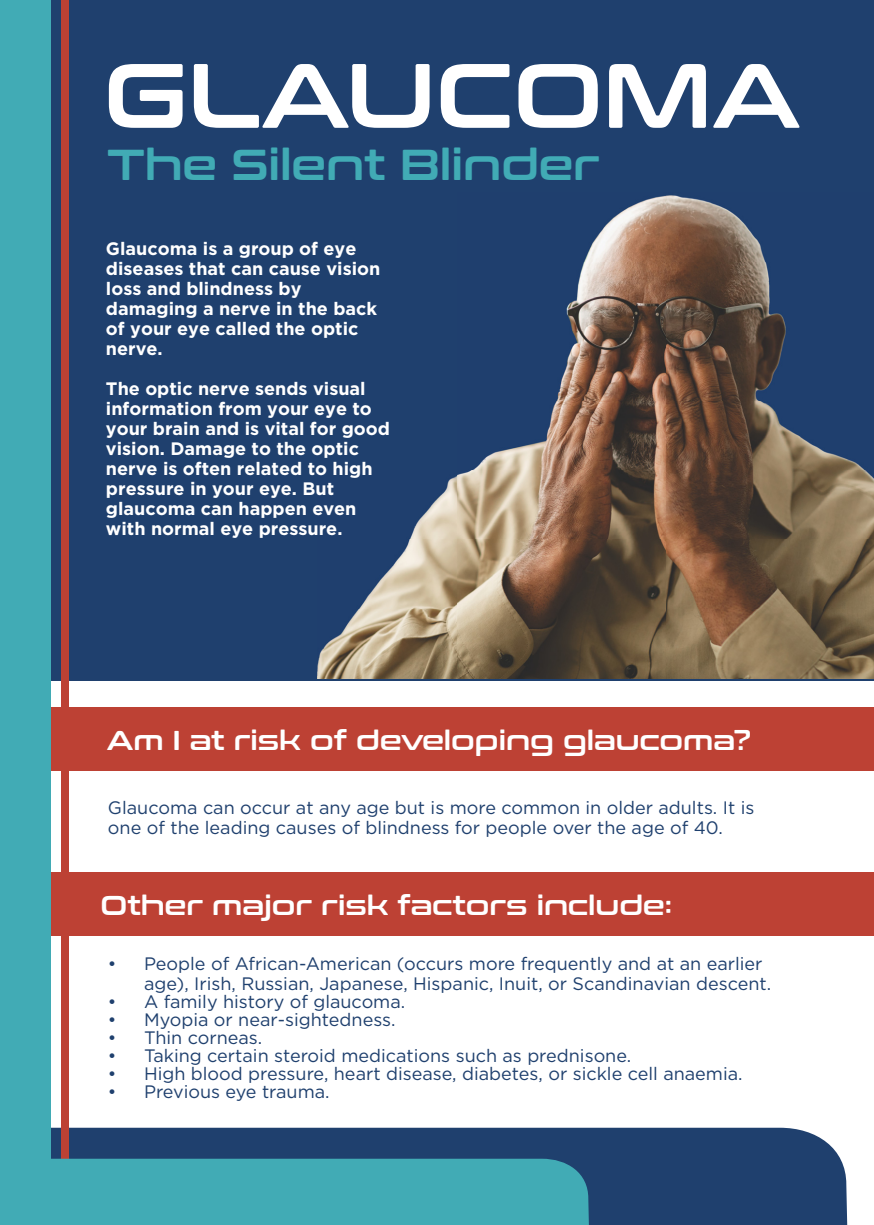
<style>
.page{position:relative;width:874px;height:1225px;background:#fff}
.page>*{position:absolute;margin:0;border:0;box-sizing:border-box;transform-origin:0 0}
.t1{font:91.2px "Conthrax Sb";color:#fff}
.t2{font:43.2px "Conthrax Sb";color:#41abb5}
.t3{font:27.2px "Conthrax Sb";color:#fff}
.t4{font:18px/20px "Gotham";color:#1f406e}
.t5{font:700 18px/20px "Gotham";color:#fff}
</style>
<div class="page">
<div style="left:33px;top:706px;width:840px;height:64px;background:#bd4134"></div>
<div style="left:33px;top:872px;width:840px;height:64px;background:#bd4134"></div>
<div style="left:0;top:0;width:873px;height:680px;background:#1f406e"></div>
<img style="left:317px;top:195px;width:556px;height:484px">
<div style="left:51px;top:1127px;width:795px;height:98px;background:#1f406e"></div>
<div style="left:0;top:0;width:51px;height:1208px;background:#41abb5"></div>
<div style="left:61px;top:0;width:7px;height:1159px;background:#bd4134"></div>
<div style="left:0;top:1158px;width:588px;height:67px;background:#41abb5"></div>
<h1 class="t1" style="left:103px;top:59px;width:698px">GLAUCOMA</h1>
<h2 class="t2" style="left:107px;top:148px;width:494px">The Silent Blinder</h2>
<p class="t5" style="left:106px;top:239px;width:276px">Glaucoma is a group of eye diseases that can cause vision loss and blindness by damaging a nerve in the back of your eye called the optic nerve.</p>
<p class="t5" style="left:106px;top:379px;width:285px">The optic nerve sends visual information from your eye to your brain and is vital for good vision. Damage to the optic nerve is often related to high pressure in your eye. But glaucoma can happen even with normal eye pressure.</p>
<h3 class="t3" style="left:107px;top:729px;width:645px">Am I at risk of developing glaucoma?</h3>
<p class="t4" style="left:108px;top:798px;width:647px">Glaucoma can occur at any age but is more common in older adults. It is one of the leading causes of blindness for people over the age of 40.</p>
<h3 class="t3" style="left:100px;top:894px;width:572px">Other major risk factors include:</h3>
<p class="t4" style="left:144px;top:955px;width:628px;text-indent:-36px">• People of African-American (occurs more frequently and at an earlier age), Irish, Russian, Japanese, Hispanic, Inuit, or Scandinavian descent.</p>
<p class="t4" style="left:108px;top:993px;width:298px">• A family history of glaucoma.</p>
<p class="t4" style="left:108px;top:1011px;width:289px">• Myopia or near-sightedness.</p>
<p class="t4" style="left:108px;top:1029px;width:156px">• Thin corneas.</p>
<p class="t4" style="left:108px;top:1047px;width:524px">• Taking certain steroid medications such as prednisone.</p>
<p class="t4" style="left:108px;top:1065px;width:636px">• High blood pressure, heart disease, diabetes, or sickle cell anaemia.</p>
<p class="t4" style="left:108px;top:1083px;width:223px">• Previous eye trauma.</p>
</div>
